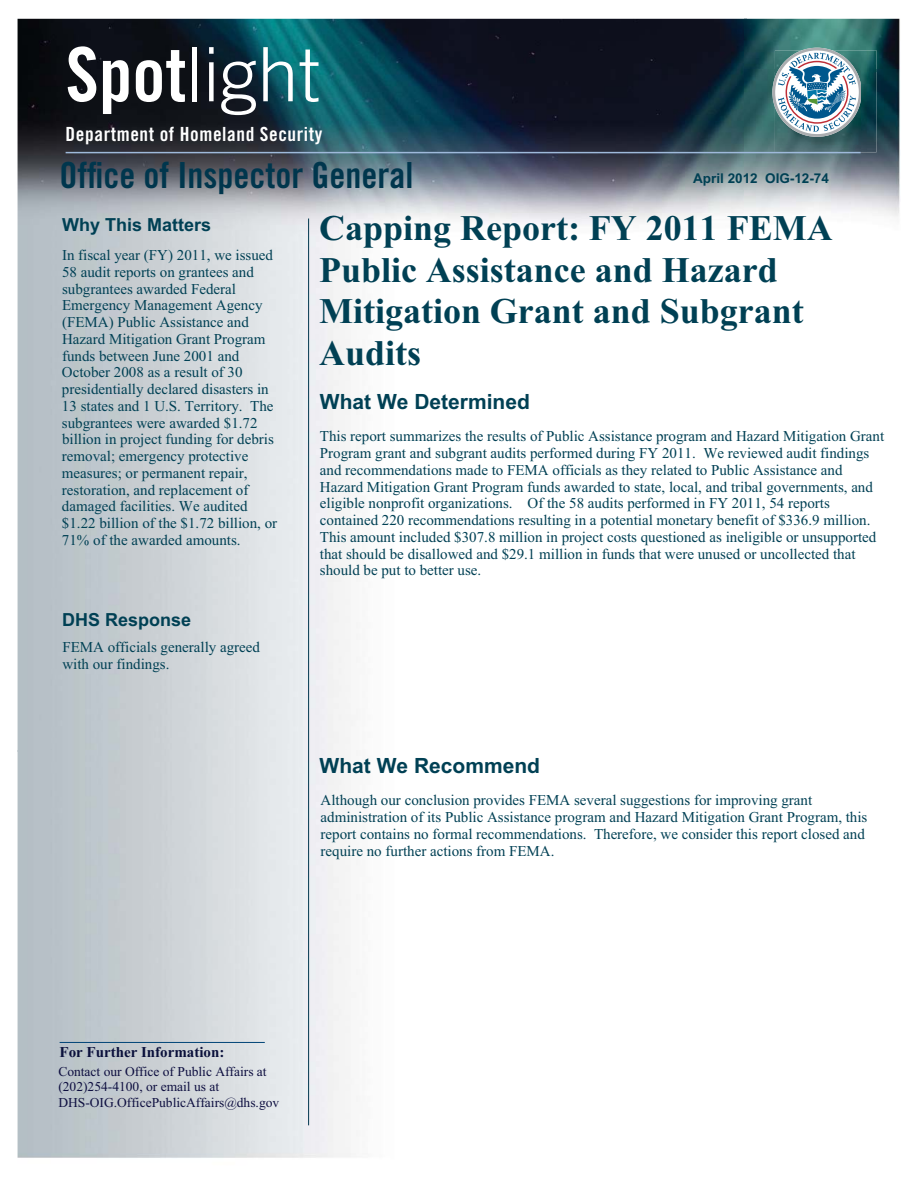
<style>
.page{position:relative;width:918px;height:1188px;background:#fff}
.page>*{position:absolute;margin:0;border:0;box-sizing:border-box;transform-origin:0 0}
.t1{font:300 75px "Trade Gothic LT Std";color:#fff}
.t2{font:700 36px "Times New Roman";color:#004054}
.t3{font:36px "Trade Gothic LT Std Bd Cn 20";color:#00364d}
.t4{font:700 21px "Arial";color:#004054}
.t5{font:19.5px "Trade Gothic LT Std Bd Cn 20";letter-spacing:.03em;color:#fff}
.t6{font:700 18px "Arial";color:#004054}
.t7{font:15px/16.8px "Times New Roman";color:#004054}
.t8{font:700 15px "Times New Roman";color:#0b113c}
.t9{font:13.5px/15.5px "Times New Roman";color:#0f1041}
.t10{font:700 13.5px "Arial";color:#004054}
.s1{font-family:"Trade Gothic LT Std Bd Cn 20";font-weight:400}
</style>
<div class="page">
<img style="left:18px;top:19px;width:727px;height:1139px">
<img style="left:745px;top:19px;width:155px;height:51px">
<img style="left:745px;top:70px;width:52px;height:143px">
<img style="left:851px;top:70px;width:49px;height:147px">
<img style="left:797px;top:153px;width:54px;height:58px">
<img style="left:775px;top:50px;width:101px;height:102px">
<img style="left:777px;top:137px;width:84px;height:7px">
<svg style="left:772px;top:47px;width:89px;height:90px"></svg>
<hr style="left:60px;top:1042px;width:205px;height:1px;background:#047">
<hr style="left:66px;top:152px;width:795px;height:1px;background:#9eb9da">
<hr style="left:308px;top:219px;width:1px;height:906px;background:#00364d">
<p class="t1" style="left:66px;top:32px;width:256px"><span class="s1">Spot</span>light</p>
<p class="t5" style="left:66px;top:123px;width:258px">Department of Homeland Security</p>
<p class="t3" style="left:60px;top:155px;width:355px">Office of Inspector General</p>
<p class="t10" style="left:693px;top:170px;width:137px">April 2012 OIG-12-74</p>
<p class="t6" style="left:62px;top:214px;width:151px">Why This Matters</p>
<p class="t2" style="left:319px;top:217px;width:515px">Capping Report: FY 2011 FEMA</p>
<p class="t7" style="left:62px;top:248px;width:213px">In fiscal year (FY) 2011, we issued<br>58 audit reports on grantees and subgrantees awarded Federal</p>
<p class="t2" style="left:319px;top:258px;width:460px">Public Assistance and Hazard</p>
<p class="t7" style="left:62px;top:298px;width:202px">Emergency Management Agency (FEMA) Public Assistance and</p>
<p class="t2" style="left:319px;top:299px;width:486px">Mitigation Grant and Subgrant</p>
<p class="t7" style="left:62px;top:332px;width:205px">Hazard Mitigation Grant Program funds between June 2001 and<br>October 2008 as a result of 30</p>
<p class="t2" style="left:319px;top:341px;width:104px">Audits</p>
<p class="t7" style="left:62px;top:382px;width:213px">presidentially declared disasters in<br>13 states and 1 U.S. Territory. The</p>
<p class="t4" style="left:320px;top:389px;width:212px">What We Determined</p>
<p class="t7" style="left:62px;top:416px;width:213px">subgrantees were awarded $1.72 billion in project funding for debris</p>
<p class="t7" style="left:320px;top:429px;width:566px">This report summarizes the results of Public Assistance program and Hazard Mitigation Grant</p>
<p class="t7" style="left:62px;top:449px;width:188px">removal; emergency protective</p>
<p class="t7" style="left:320px;top:446px;width:551px">Program grant and subgrant audits performed during FY 2011. We reviewed audit findings</p>
<p class="t7" style="left:62px;top:466px;width:187px">measures; or permanent repair,</p>
<p class="t7" style="left:320px;top:463px;width:524px">and recommendations made to FEMA officials as they related to Public Assistance and</p>
<p class="t7" style="left:62px;top:483px;width:188px">restoration, and replacement of</p>
<p class="t7" style="left:320px;top:480px;width:555px">Hazard Mitigation Grant Program funds awarded to state, local, and tribal governments, and</p>
<p class="t7" style="left:62px;top:499px;width:187px">damaged facilities. We audited</p>
<p class="t7" style="left:320px;top:496px;width:511px">eligible nonprofit organizations. Of the 58 audits performed in FY 2011, 54 reports</p>
<p class="t7" style="left:62px;top:516px;width:217px">$1.22 billion of the $1.72 billion, or</p>
<p class="t7" style="left:320px;top:513px;width:552px">contained 220 recommendations resulting in a potential monetary benefit of $336.9 million.</p>
<p class="t7" style="left:62px;top:533px;width:180px">71% of the awarded amounts.</p>
<p class="t7" style="left:320px;top:530px;width:558px">This amount included $307.8 million in project costs questioned as ineligible or unsupported that should be disallowed and $29.1 million in funds that were unused or uncollected that should be put to better use.</p>
<p class="t6" style="left:62px;top:609px;width:131px">DHS Response</p>
<p class="t7" style="left:62px;top:640px;width:199px">FEMA officials generally agreed with our findings.</p>
<p class="t4" style="left:320px;top:754px;width:222px">What We Recommend</p>
<p class="t7" style="left:321px;top:793px;width:548px">Although our conclusion provides FEMA several suggestions for improving grant administration of its Public Assistance program and Hazard Mitigation Grant Program, this report contains no formal recommendations. Therefore, we consider this report closed and require no further actions from FEMA.</p>
<p class="t8" style="left:60px;top:1047px;width:166px">For Further Information:</p>
<p class="t9" style="left:58px;top:1065px;width:222px">Contact our Office of Public Affairs at (202)254-4100, or email us at<br>DHS-OIG.OfficePublicAffairs@dhs.gov</p>
</div>
